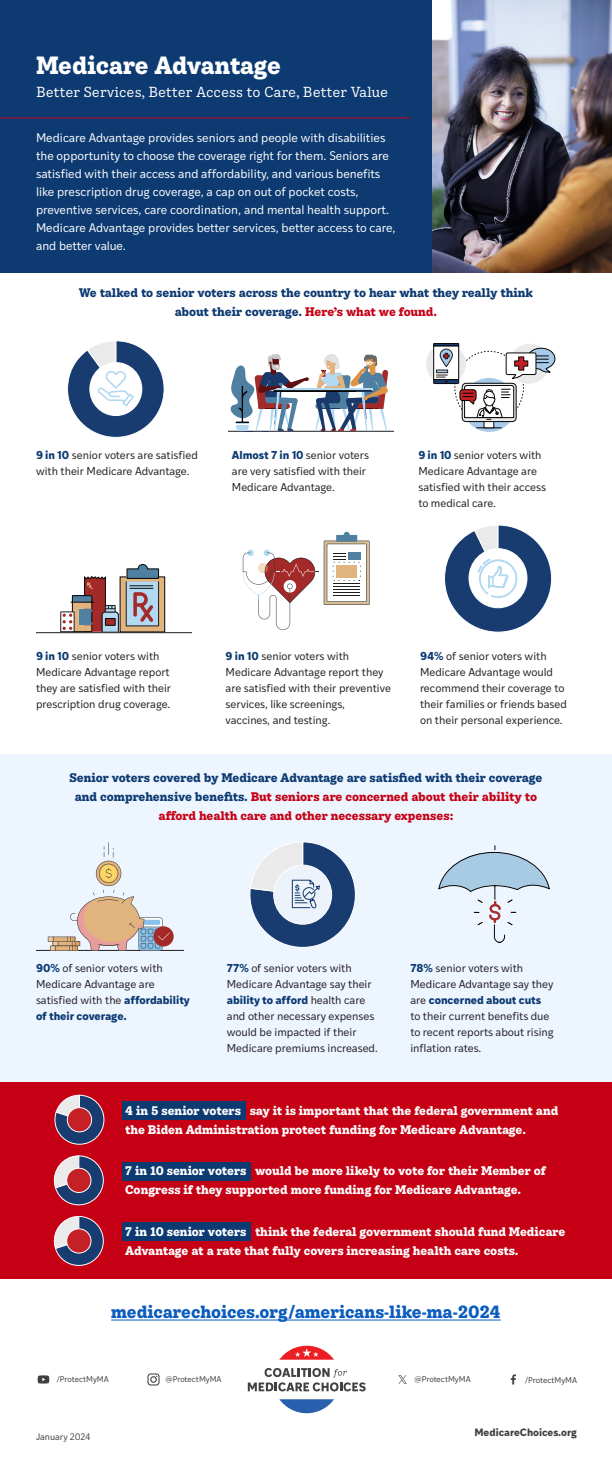
<style>
.page{position:relative;width:612px;height:1476px;background:#fff}
.page>*{position:absolute;margin:0;border:0;box-sizing:border-box;transform-origin:0 0}
.t1{font:700 24px "Ivy Style TW";letter-spacing:-.02em;color:#fff}
.t2{font:700 17px "Ivy Style TW";color:#0a5cbe}
.t3{font:14px "Ivy Style TW";letter-spacing:-.015em;color:#fff}
.t4{font:12px/18px "Ivy Style Sans";color:#fff}
.t5{font:700 12px/19px "Ivy Style TW";letter-spacing:-.01em;color:#fff}
.t6{font:700 12px/19px "Ivy Style TW";letter-spacing:-.01em;color:#0c3a71;text-align:center}
.t7{font:11px/16px "Ivy Style Sans";color:#231f20}
.t8{font:700 10.2px "Ivy Style Sans";color:#414042}
.t9{font:9px "Ivy Style Sans";letter-spacing:-.01em;color:#414042}
.t10{font:8px "Ivy Style Sans";color:#414042}
.s1{color:#c50015}
.s2{font-weight:700;color:#0c3a71}
</style>
<div class="page">
<div style="left:0;top:1081px;width:612px;height:198px;background:#c50015"></div>
<div style="left:0;top:754px;width:612px;height:327px;background:#edf5ff"></div>
<div style="left:0;top:0;width:432px;height:273px;background:#0c3a71"></div>
<img style="left:432px;top:0;width:180px;height:273px">
<hr style="left:0;top:117px;width:411px;height:1px;background:#c50015">
<svg style="left:250px;top:841px;width:106px;height:107px"></svg>
<svg style="left:54px;top:1094px;width:51px;height:51px"></svg>
<div style="left:67px;top:1108px;width:25px;height:24px;background:#c52026;border-radius:50%"></div>
<div style="left:67px;top:1107px;width:25px;height:25px;border:1px solid #fff;border-radius:50%"></div>
<svg style="left:53px;top:1155px;width:51px;height:51px"></svg>
<div style="left:67px;top:1168px;width:24px;height:24px;background:#c52026;border-radius:50%"></div>
<div style="left:66px;top:1168px;width:25px;height:25px;border:1px solid #fff;border-radius:50%"></div>
<svg style="left:53px;top:1215px;width:51px;height:51px"></svg>
<div style="left:67px;top:1229px;width:24px;height:24px;background:#c52026;border-radius:50%"></div>
<div style="left:66px;top:1228px;width:25px;height:26px;border:1px solid #fff;border-radius:50%"></div>
<div style="left:60px;top:612px;width:14px;height:20px;border:1px solid #211d1e"></div>
<hr style="left:36px;top:632px;width:156px;height:1px;background:#211d1e">
<svg style="left:63px;top:564px;width:102px;height:68px"></svg>
<svg style="left:36px;top:842px;width:148px;height:109px"></svg>
<svg style="left:444px;top:525px;width:108px;height:108px"></svg>
<hr style="left:228px;top:431px;width:166px;height:1px;background:#211d1e">
<hr style="left:269px;top:389px;width:103px;height:2px;background:#b2d9f2">
<div style="left:274px;top:391px;width:98px;height:1px;background:#1a3a6c;border:1px solid #050504"></div>
<svg style="left:230px;top:354px;width:79px;height:78px"></svg>
<svg style="left:315px;top:354px;width:74px;height:78px"></svg>
<div style="left:426px;top:344px;width:40px;height:40px;background:#eaeaea;border-radius:50%"></div>
<svg style="left:433px;top:343px;width:122px;height:86px"></svg>
<svg style="left:438px;top:845px;width:112px;height:98px"></svg>
<svg style="left:243px;top:532px;width:127px;height:98px"></svg>
<div style="left:336px;top:565px;width:21px;height:13px;background:#e1b47f"></div>
<div style="left:122px;top:1102px;width:124px;height:18px;background:#0c3a71"></div>
<div style="left:122px;top:1162px;width:129px;height:18px;background:#0c3a71"></div>
<div style="left:122px;top:1223px;width:129px;height:18px;background:#0c3a71"></div>
<hr style="left:111px;top:1320px;width:390px;height:1px;background:#0a5cbe">
<svg style="left:248px;top:1368px;width:118px;height:23px"></svg>
<svg style="left:279px;top:1346px;width:55px;height:14px"></svg>
<svg style="left:279px;top:1399px;width:55px;height:14px"></svg>
<svg style="left:38px;top:1375px;width:11px;height:9px"></svg>
<svg style="left:398px;top:1375px;width:9px;height:9px"></svg>
<svg style="left:147px;top:1373px;width:13px;height:13px"></svg>
<svg style="left:511px;top:1374px;width:5px;height:11px"></svg>
<svg style="left:67px;top:340px;width:97px;height:98px"></svg>
<p class="t1" style="left:36px;top:46px;width:247px">Medicare Advantage</p>
<p class="t3" style="left:36px;top:82px;width:354px">Better Services, Better Access to Care, Better Value</p>
<p class="t4" style="left:36px;top:129px;width:361px">Medicare Advantage provides seniors and people with disabilities the opportunity to choose the coverage right for them. Seniors are satisfied with their access and affordability, and various benefits like prescription drug coverage, a cap on out of pocket costs, preventive services, care coordination, and mental health support.<br>Medicare Advantage provides better services, better access to care, and better value.</p>
<p class="t6" style="left:79px;top:282px;width:456px">We talked to senior voters across the country to hear what they really think about their coverage. <span class="s1">Here’s what we found.</span></p>
<p class="t7" style="left:36px;top:446px;width:163px"><span class="s2">9 in 10</span> senior voters are satisfied with their Medicare Advantage.</p>
<p class="t7" style="left:232px;top:446px;width:139px"><span class="s2">Almost 7 in 10</span> senior voters are very satisfied with their<br>Medicare Advantage.</p>
<p class="t7" style="left:418px;top:446px;width:129px"><span class="s2">9 in 10</span> senior voters with<br>Medicare Advantage are satisfied with their access to medical care.</p>
<p class="t7" style="left:36px;top:648px;width:137px"><span class="s2">9 in 10</span> senior voters with<br>Medicare Advantage report they are satisfied with their prescription drug coverage.</p>
<p class="t7" style="left:226px;top:648px;width:167px"><span class="s2">9 in 10</span> senior voters with<br>Medicare Advantage report they are satisfied with their preventive services, like screenings, vaccines, and testing.</p>
<p class="t7" style="left:420px;top:648px;width:148px"><span class="s2">94%</span> of senior voters with<br>Medicare Advantage would recommend their coverage to their families or friends based on their personal experience.</p>
<p class="t6" style="left:69px;top:767px;width:475px">Senior voters covered by Medicare Advantage are satisfied with their coverage and comprehensive benefits. <span class="s1">But seniors are concerned about their ability to afford health care and other necessary expenses:</span></p>
<p class="t7" style="left:36px;top:959px;width:155px"><span class="s2">90%</span> of senior voters with<br>Medicare Advantage are satisfied with the <span class="s2">affordability of their coverage.</span></p>
<p class="t7" style="left:227px;top:959px;width:152px"><span class="s2">77%</span> of senior voters with<br>Medicare Advantage say their <span class="s2">ability to afford</span> health care and other necessary expenses would be impacted if their<br>Medicare premiums increased.</p>
<p class="t7" style="left:410px;top:959px;width:145px"><span class="s2">78%</span> senior voters with<br>Medicare Advantage say they are <span class="s2">concerned about cuts </span>to their current benefits due to recent reports about rising inflation rates.</p>
<p class="t5" style="left:125px;top:1100px;width:435px">4 in 5 senior voters say it is important that the federal government and the Biden Administration protect funding for Medicare Advantage.</p>
<p class="t5" style="left:125px;top:1161px;width:422px">7 in 10 senior voters would be more likely to vote for their Member of<br>Congress if they supported more funding for Medicare Advantage.</p>
<p class="t5" style="left:125px;top:1221px;width:442px">7 in 10 senior voters think the federal government should fund Medicare<br>Advantage at a rate that fully covers increasing health care costs.</p>
<p class="t2" style="left:111px;top:1298px;width:391px">medicarechoices.org/americans-like-ma-2024</p>
<p class="t10" style="left:57px;top:1374px;width:53px">/ProtectMyMA</p>
<p class="t9" style="left:36px;top:1430px;width:56px">January 2024</p>
<p class="t10" style="left:165px;top:1374px;width:58px">@ProtectMyMA</p>
<p class="t10" style="left:415px;top:1374px;width:58px">@ProtectMyMA</p>
<p class="t10" style="left:525px;top:1374px;width:53px">/ProtectMyMA</p>
<p class="t8" style="left:474px;top:1424px;width:104px">MedicareChoices.org</p>
</div>
